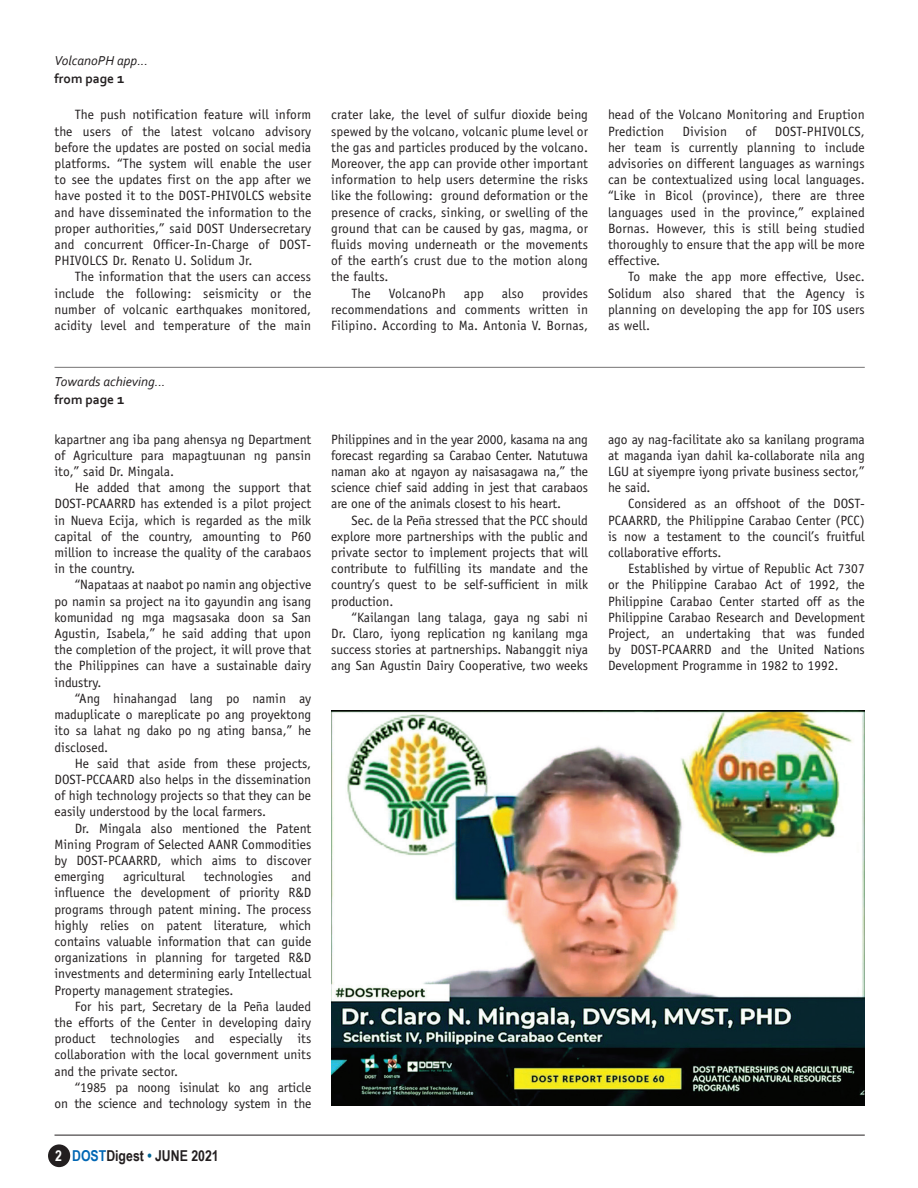
<style>
.page{position:relative;width:918px;height:1188px;background:#fff}
.page>*{position:absolute;margin:0;border:0;box-sizing:border-box;transform-origin:0 0}
.t1{font:700 15px "Arial Narrow";color:#231f20}
.t2{font:13.5px/16.2px "Officina Sans";color:#231f20;text-align:justify}
.t3{font:italic 13.5px/18px "Corbel";color:#231f20}
.s1{font-weight:700;font-style:normal}
.s2{font-weight:700;font-style:normal;font-size:15px}
.s3{color:#fff}
.s4{color:#0167b4}
.s5{color:#006594}
</style>
<div class="page">
<hr style="left:54px;top:1134px;width:810px;height:1px;background:#231f20">
<div style="left:48px;top:1144px;width:22px;height:22px;background:#231f20;border-radius:50%"></div>
<img style="left:331px;top:710px;width:533px;height:395px">
<hr style="left:54px;top:367px;width:810px;height:1px;background:#231f20">
<p class="t3" style="left:54px;top:51px;width:95px">VolcanoPH app... <span class="s1">from page</span> <span class="s2">1</span></p>
<p class="t2" style="left:54px;top:107px;width:258px;text-indent:20px">The push notification feature will inform the users of the latest volcano advisory before the updates are posted on social media platforms. “The system will enable the user to see the updates first on the app after we have posted it to the DOST-PHIVOLCS website and have disseminated the information to the proper authorities,” said DOST Undersecretary and concurrent Officer-In-Charge of DOST-PHIVOLCS Dr. Renato U. Solidum Jr.</p>
<p class="t2" style="left:54px;top:269px;width:258px;text-indent:20px">The information that the users can access include the following: seismicity or the number of volcanic earthquakes monitored, acidity level and temperature of the main</p>
<p class="t3" style="left:54px;top:372px;width:112px">Towards achieving... <span class="s1">from page</span> <span class="s2">1</span></p>
<p class="t2" style="left:54px;top:431px;width:258px">kapartner ang iba pang ahensya ng Department of Agriculture para mapagtuunan ng pansin ito,” said Dr. Mingala.</p>
<p class="t2" style="left:54px;top:479px;width:258px;text-indent:20px">He added that among the support that DOST-PCAARRD has extended is a pilot project in Nueva Ecija, which is regarded as the milk capital of the country, amounting to P60 million to increase the quality of the carabaos in the country.</p>
<p class="t2" style="left:54px;top:576px;width:258px;text-indent:20px">“Napataas at naabot po namin ang objective po namin sa project na ito gayundin ang isang komunidad ng mga magsasaka doon sa San Agustin, Isabela,” he said adding that upon the completion of the project, it will prove that the Philippines can have a sustainable dairy industry.</p>
<p class="t2" style="left:54px;top:690px;width:258px;text-indent:20px">“Ang hinahangad lang po namin ay maduplicate o mareplicate po ang proyektong ito sa lahat ng dako po ng ating bansa,” he disclosed.</p>
<p class="t2" style="left:54px;top:755px;width:258px;text-indent:20px">He said that aside from these projects, DOST-PCCAARD also helps in the dissemination of high technology projects so that they can be easily understood by the local farmers.</p>
<p class="t2" style="left:54px;top:819px;width:258px;text-indent:20px">Dr. Mingala also mentioned the Patent Mining Program of Selected AANR Commodities by DOST-PCAARRD, which aims to discover emerging</p>
<p class="t2" style="left:54px;top:868px;width:258px;text-indent:237px">and influence the development of priority R&amp;D programs through patent mining. The process highly relies on patent literature, which contains valuable information that can guide organizations in planning for targeted R&amp;D investments and determining early Intellectual Property management strategies.</p>
<p class="t2" style="left:54px;top:998px;width:258px;text-indent:20px">For his part, Secretary de la Peña lauded the efforts of the Center in developing dairy product technologies and especially its collaboration with the local government units and the private sector.</p>
<p class="t2" style="left:54px;top:1079px;width:258px;text-align:right">“1985 pa noong isinulat ko ang article<br>on the science and technology system in the</p>
<p class="t2" style="left:123px;top:868px;width:64px">agricultural</p>
<p class="t2" style="left:204px;top:868px;width:71px">technologies</p>
<p class="t1" style="left:55px;top:1144px;width:165px"><span class="s3">2</span> <span class="s4">DOST</span>Digest <span class="s5">•</span> JUNE 2021</p>
<p class="t2" style="left:331px;top:107px;width:258px">crater lake, the level of sulfur dioxide being</p>
<p class="t2" style="left:331px;top:123px;width:258px">spewed by the volcano, volcanic plume level or</p>
<p class="t2" style="left:331px;top:139px;width:258px">the gas and particles produced by the volcano.</p>
<p class="t2" style="left:331px;top:155px;width:258px">Moreover, the app can provide other important</p>
<p class="t2" style="left:331px;top:171px;width:258px">information to help users determine the risks</p>
<p class="t2" style="left:331px;top:188px;width:258px">like the following: ground deformation or the</p>
<p class="t2" style="left:331px;top:204px;width:258px">presence of cracks, sinking, or swelling of the</p>
<p class="t2" style="left:331px;top:220px;width:258px">ground that can be caused by gas, magma, or</p>
<p class="t2" style="left:331px;top:236px;width:258px">fluids moving underneath or the movements</p>
<p class="t2" style="left:331px;top:252px;width:258px">of the earth’s crust due to the motion along</p>
<p class="t2" style="left:331px;top:269px;width:59px">the faults.</p>
<p class="t2" style="left:351px;top:285px;width:21px">The</p>
<p class="t2" style="left:389px;top:285px;width:58px">VolcanoPh</p>
<p class="t2" style="left:464px;top:285px;width:22px">app</p>
<p class="t2" style="left:502px;top:285px;width:24px">also</p>
<p class="t2" style="left:331px;top:285px;width:258px;text-indent:211px">provides recommendations and comments written in Filipino. According to Ma. Antonia V. Bornas,</p>
<p class="t2" style="left:331px;top:431px;width:258px">Philippines and in the year 2000, kasama na ang forecast regarding sa Carabao Center. Natutuwa naman ako at ngayon ay naisasagawa na,” the science chief said adding in jest that carabaos are one of the animals closest to his heart.</p>
<p class="t2" style="left:331px;top:512px;width:258px;text-indent:20px">Sec. de la Peña stressed that the PCC should explore more partnerships with the public and private sector to implement projects that will contribute to fulfilling its mandate and the country’s quest to be self-sufficient in milk production.</p>
<p class="t2" style="left:331px;top:609px;width:258px;text-indent:20px">“Kailangan lang talaga, gaya ng sabi ni Dr. Claro, iyong replication ng kanilang mga success stories at partnerships. Nabanggit niya ang San Agustin Dairy Cooperative, two weeks</p>
<p class="t2" style="left:608px;top:107px;width:258px">head of the Volcano Monitoring and Eruption<br>Prediction</p>
<p class="t2" style="left:682px;top:123px;width:46px">Division</p>
<p class="t2" style="left:745px;top:123px;width:12px">of</p>
<p class="t2" style="left:608px;top:123px;width:258px;text-indent:167px">DOST-PHIVOLCS, her team is currently planning to include advisories on different languages as warnings can be contextualized using local languages. “Like in Bicol (province), there are three languages used in the province,” explained Bornas. However, this is still being studied thoroughly to ensure that the app will be more effective.</p>
<p class="t2" style="left:608px;top:269px;width:258px;text-indent:20px">To make the app more effective, Usec.<br>Solidum also shared that the Agency is planning on developing the app for IOS users as well.</p>
<p class="t2" style="left:608px;top:431px;width:258px">ago ay nag-facilitate ako sa kanilang programa at maganda iyan dahil ka-collaborate nila ang LGU at siyempre iyong private business sector,” he said.</p>
<p class="t2" style="left:608px;top:495px;width:258px;text-indent:20px">Considered as an offshoot of the DOST-PCAARRD, the Philippine Carabao Center (PCC) is now a testament to the council’s fruitful collaborative efforts.</p>
<p class="t2" style="left:608px;top:560px;width:258px;text-indent:20px">Established by virtue of Republic Act 7307 or the Philippine Carabao Act of 1992, the Philippine Carabao Center started off as the Philippine Carabao Research and Development Project, an undertaking that was funded by DOST-PCAARRD and the United Nations Development Programme in 1982 to 1992.</p>
</div>
